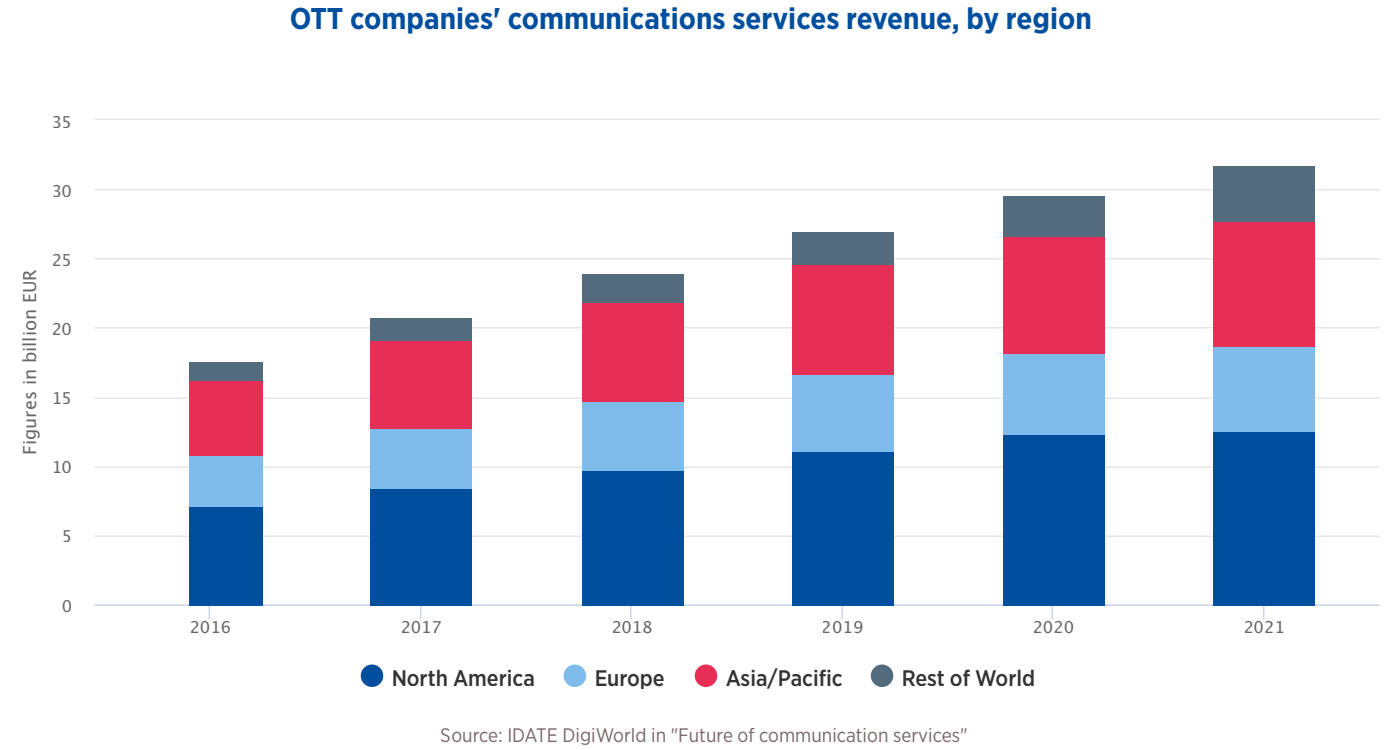
<style>
.page{position:relative;width:1395px;height:750px;background:#fff}
.page>*{position:absolute;margin:0;border:0;box-sizing:border-box;transform-origin:0 0}
.t1{font:700 30px "Gotham Narrow";color:#004f9e}
.t2{font:500 22.5px "Gotham Narrow";color:#333}
.t3{font:19.5px "Gotham Narrow";color:#7a6666}
.t4{font:18px "Lucida Grande";color:#666}
.t5{font:16.5px "Lucida Grande";color:#666}
</style>
<div class="page">
<hr style="left:94px;top:536px;width:1286px;height:1px;background:#e6e6e6">
<hr style="left:94px;top:466px;width:1286px;height:2px;background:#e6e6e6">
<hr style="left:94px;top:398px;width:1286px;height:1px;background:#e6e6e6">
<hr style="left:94px;top:327px;width:1286px;height:1px;background:#e6e6e6">
<hr style="left:94px;top:258px;width:1286px;height:2px;background:#e6e6e6">
<hr style="left:94px;top:189px;width:1286px;height:1px;background:#e6e6e6">
<hr style="left:94px;top:118px;width:1286px;height:2px;background:#e6e6e6">
<svg style="left:208px;top:606px;width:2px;height:14px"></svg>
<svg style="left:420px;top:606px;width:2px;height:14px"></svg>
<svg style="left:630px;top:606px;width:2px;height:14px"></svg>
<svg style="left:842px;top:606px;width:1px;height:14px"></svg>
<svg style="left:1052px;top:606px;width:1px;height:14px"></svg>
<svg style="left:1263px;top:606px;width:1px;height:14px"></svg>
<hr style="left:94px;top:604px;width:1286px;height:2px;background:#ccd6eb">
<div style="left:189px;top:507px;width:73px;height:99px;background:#004f9e"></div>
<div style="left:370px;top:489px;width:102px;height:117px;background:#004f9e"></div>
<div style="left:582px;top:471px;width:102px;height:135px;background:#004f9e"></div>
<div style="left:792px;top:452px;width:102px;height:154px;background:#004f9e"></div>
<div style="left:1004px;top:435px;width:102px;height:171px;background:#004f9e"></div>
<div style="left:1214px;top:432px;width:102px;height:174px;background:#004f9e"></div>
<div style="left:189px;top:456px;width:73px;height:51px;background:#80bceb"></div>
<div style="left:370px;top:429px;width:102px;height:60px;background:#80bceb"></div>
<div style="left:582px;top:402px;width:102px;height:69px;background:#80bceb"></div>
<div style="left:792px;top:375px;width:102px;height:77px;background:#80bceb"></div>
<div style="left:1004px;top:354px;width:102px;height:81px;background:#80bceb"></div>
<div style="left:1214px;top:346px;width:102px;height:86px;background:#80bceb"></div>
<div style="left:189px;top:381px;width:73px;height:75px;background:#e72e57"></div>
<div style="left:370px;top:340px;width:102px;height:89px;background:#e72e57"></div>
<div style="left:582px;top:303px;width:102px;height:99px;background:#e72e57"></div>
<div style="left:792px;top:266px;width:102px;height:109px;background:#e72e57"></div>
<div style="left:1004px;top:237px;width:102px;height:117px;background:#e72e57"></div>
<div style="left:1214px;top:222px;width:102px;height:124px;background:#e72e57"></div>
<div style="left:189px;top:363px;width:73px;height:18px;background:#526b7d"></div>
<div style="left:370px;top:318px;width:102px;height:22px;background:#526b7d"></div>
<div style="left:582px;top:274px;width:102px;height:29px;background:#526b7d"></div>
<div style="left:792px;top:232px;width:102px;height:34px;background:#526b7d"></div>
<div style="left:1004px;top:196px;width:102px;height:41px;background:#526b7d"></div>
<div style="left:1214px;top:166px;width:102px;height:56px;background:#526b7d"></div>
<div style="left:361px;top:664px;width:22px;height:23px;background:#004f9e;border-radius:50%"></div>
<div style="left:564px;top:664px;width:22px;height:23px;background:#80bceb;border-radius:50%"></div>
<div style="left:695px;top:664px;width:22px;height:23px;background:#e72e57;border-radius:50%"></div>
<div style="left:871px;top:664px;width:22px;height:23px;background:#526b7d;border-radius:50%"></div>
<p class="t5" style="left:51px;top:112px;width:22px">35</p>
<p class="t5" style="left:51px;top:181px;width:22px">30</p>
<p class="t4" style="left:19px;top:455px;width:187px;rotate:-90deg">Figures in billion EUR</p>
<p class="t5" style="left:51px;top:250px;width:22px">25</p>
<p class="t5" style="left:51px;top:319px;width:22px">20</p>
<p class="t5" style="left:51px;top:388px;width:22px">15</p>
<p class="t5" style="left:51px;top:457px;width:22px">10</p>
<p class="t5" style="left:62px;top:526px;width:12px">5</p>
<p class="t5" style="left:62px;top:597px;width:12px">0</p>
<h1 class="t1" style="left:289px;top:-1px;width:804px">OTT companies' communications services revenue, by region</h1>
<p class="t5" style="left:190px;top:618px;width:43px">2016</p>
<p class="t5" style="left:400px;top:618px;width:43px">2017</p>
<p class="t5" style="left:611px;top:618px;width:43px">2018</p>
<p class="t5" style="left:822px;top:618px;width:43px">2019</p>
<p class="t5" style="left:1032px;top:618px;width:43px">2020</p>
<p class="t5" style="left:1243px;top:618px;width:43px">2021</p>
<p class="t2" style="left:392px;top:663px;width:145px">North America</p>
<p class="t2" style="left:594px;top:663px;width:72px">Europe</p>
<p class="t2" style="left:725px;top:663px;width:119px">Asia/Pacific</p>
<p class="t2" style="left:902px;top:663px;width:135px">Rest of World</p>
<p class="t3" style="left:441px;top:723px;width:528px">Source: IDATE DigiWorld in "Future of communication services"</p>
</div>
